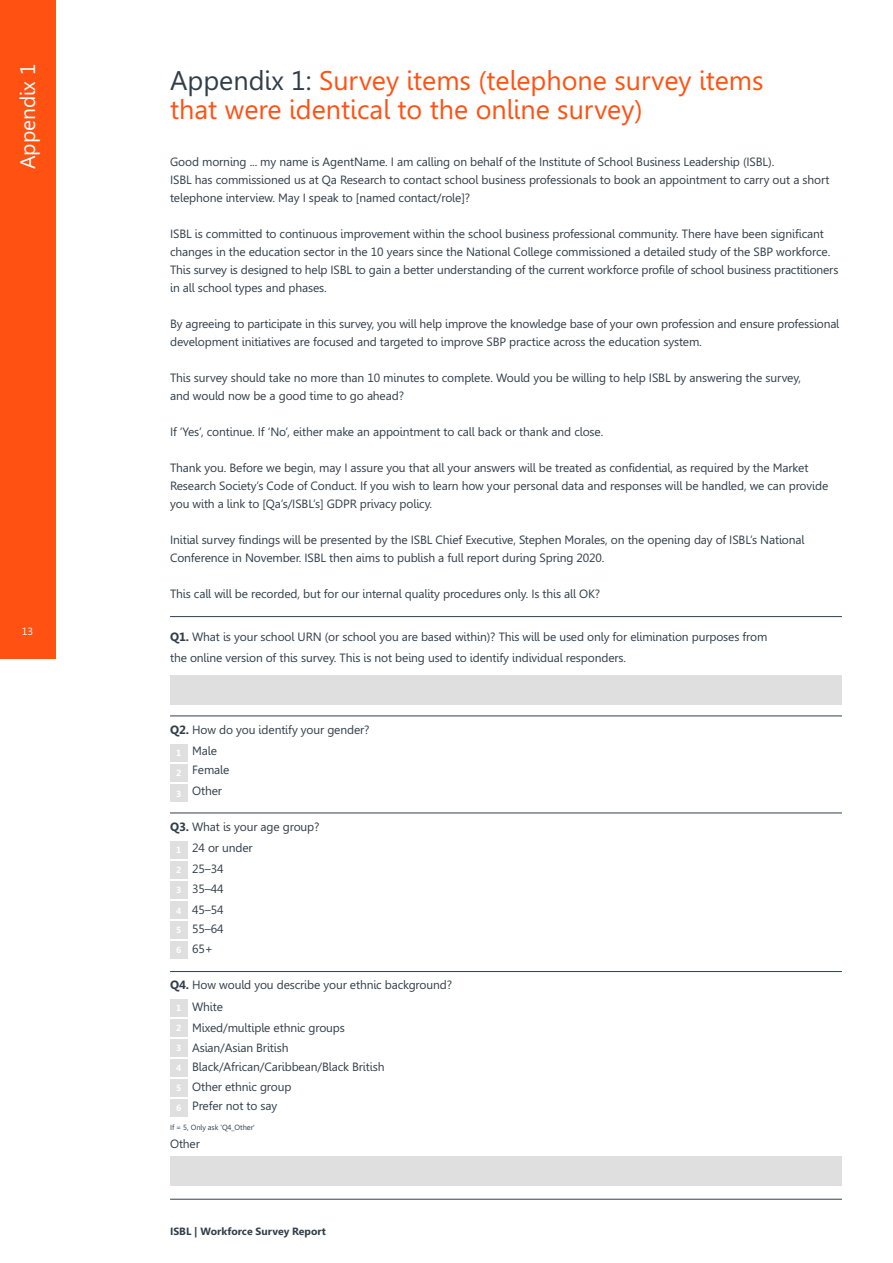
<style>
.page{position:relative;width:893px;height:1263px;background:#fff}
.page>*{position:absolute;margin:0;border:0;box-sizing:border-box;transform-origin:0 0}
.t1{font:27px/29.4px "Leelawadee";color:#ff5112}
.t2{font:21px "Leelawadee";color:#fff}
.t3{font:12px/18px "Leelawadee";letter-spacing:-.01em;color:#313e49}
.t4{font:700 10.5px "Leelawadee";color:#313e49}
.t5{font:10.5px "Leelawadee";color:#fff}
.t6{font:700 9px/19.6px "Leelawadee";color:#fff;text-align:justify}
.t7{font:7.5px "Leelawadee";letter-spacing:-.01em;color:#313e49}
.s1{color:#313e49}
.s2{font-weight:700}
</style>
<div class="page">
<div style="left:0;top:604px;width:55px;height:55px;background:#ff5112"></div>
<hr style="left:170px;top:1199px;width:672px;height:1px;background:#313e49">
<div style="left:170px;top:675px;width:672px;height:30px;background:#e0dfe0"></div>
<div style="left:170px;top:1156px;width:672px;height:30px;background:#e0dfe0"></div>
<div style="left:170px;top:744px;width:17px;height:17px;background:#e0dfe0"></div>
<div style="left:170px;top:764px;width:17px;height:17px;background:#e0dfe0"></div>
<div style="left:170px;top:784px;width:17px;height:17px;background:#e0dfe0"></div>
<div style="left:170px;top:842px;width:17px;height:17px;background:#e0dfe0"></div>
<div style="left:170px;top:862px;width:17px;height:17px;background:#e0dfe0"></div>
<div style="left:170px;top:882px;width:17px;height:17px;background:#e0dfe0"></div>
<div style="left:170px;top:902px;width:17px;height:17px;background:#e0dfe0"></div>
<div style="left:170px;top:922px;width:17px;height:17px;background:#e0dfe0"></div>
<div style="left:170px;top:942px;width:17px;height:17px;background:#e0dfe0"></div>
<div style="left:170px;top:999px;width:17px;height:17px;background:#e0dfe0"></div>
<div style="left:170px;top:1019px;width:17px;height:17px;background:#e0dfe0"></div>
<div style="left:170px;top:1039px;width:17px;height:17px;background:#e0dfe0"></div>
<div style="left:170px;top:1059px;width:17px;height:17px;background:#e0dfe0"></div>
<div style="left:170px;top:1079px;width:17px;height:17px;background:#e0dfe0"></div>
<div style="left:170px;top:1099px;width:17px;height:17px;background:#e0dfe0"></div>
<hr style="left:170px;top:716px;width:672px;height:1px;background:#313e49">
<hr style="left:170px;top:616px;width:672px;height:1px;background:#313e49">
<hr style="left:170px;top:813px;width:672px;height:1px;background:#313e49">
<hr style="left:170px;top:971px;width:672px;height:1px;background:#313e49">
<div style="left:0;top:0;width:55px;height:608px;background:#ff5112"></div>
<h2 class="t2" style="left:20px;top:169px;width:107px;rotate:-90deg">Appendix 1</h2>
<p class="t5" style="left:22px;top:627px;width:13px">13</p>
<h1 class="t1" style="left:170px;top:68px;width:595px"><span class="s1">Appendix 1:</span> Survey items (telephone survey items that were identical to the online survey)</h1>
<p class="t3" style="left:170px;top:154px;width:661px">Good morning ... my name is AgentName. I am calling on behalf of the Institute of School Business Leadership (ISBL).<br>ISBL has commissioned us at Qa Research to contact school business professionals to book an appointment to carry out a short telephone interview. May I speak to [named contact/role]?</p>
<p class="t3" style="left:170px;top:226px;width:670px">ISBL is committed to continuous improvement within the school business professional community. There have been significant changes in the education sector in the 10 years since the National College commissioned a detailed study of the SBP workforce.<br>This survey is designed to help ISBL to gain a better understanding of the current workforce profile of school business practitioners in all school types and phases.</p>
<p class="t3" style="left:170px;top:316px;width:671px">By agreeing to participate in this survey, you will help improve the knowledge base of your own profession and ensure professional development initiatives are focused and targeted to improve SBP practice across the education system.</p>
<p class="t3" style="left:170px;top:370px;width:632px">This survey should take no more than 10 minutes to complete. Would you be willing to help ISBL by answering the survey, and would now be a good time to go ahead?</p>
<p class="t3" style="left:170px;top:424px;width:435px">If ‘Yes’, continue. If ‘No’, either make an appointment to call back or thank and close.</p>
<p class="t3" style="left:170px;top:460px;width:660px">Thank you. Before we begin, may I assure you that all your answers will be treated as confidential, as required by the Market<br>Research Society’s Code of Conduct. If you wish to learn how your personal data and responses will be handled, we can provide you with a link to [Qa’s/ISBL’s] GDPR privacy policy.</p>
<p class="t3" style="left:170px;top:532px;width:636px">Initial survey findings will be presented by the ISBL Chief Executive, Stephen Morales, on the opening day of ISBL’s National<br>Conference in November. ISBL then aims to publish a full report during Spring 2020.</p>
<p class="t3" style="left:170px;top:586px;width:432px">This call will be recorded, but for our internal quality procedures only. Is this all OK?</p>
<p class="t3" style="left:170px;top:627px;width:599px;line-height:21px"><span class="s2">Q1.</span> What is your school URN (or school you are based within)? This will be used only for elimination purposes from the online version of this survey. This is not being used to identify individual responders.</p>
<p class="t3" style="left:192px;top:720px;width:179px;line-height:21px;text-indent:-22px"><span class="s2">Q2.</span> How do you identify your gender?<br>Male</p>
<p class="t3" style="left:192px;top:760px;width:39px;line-height:21px">Female<br>Other</p>
<p class="t3" style="left:192px;top:817px;width:129px;line-height:21px;text-indent:-22px"><span class="s2">Q3.</span> What is your age group?<br>24 or under<br>25–34</p>
<p class="t3" style="left:192px;top:879px;width:33px;line-height:21px">35–44<br>45–54</p>
<p class="t3" style="left:192px;top:920px;width:33px;line-height:19.5px">55–64<br>65+</p>
<p class="t3" style="left:192px;top:974px;width:261px;line-height:22.5px;text-indent:-22px"><span class="s2">Q4.</span> How would you describe your ethnic background?<br>White</p>
<p class="t3" style="left:192px;top:1019px;width:194px;line-height:19.5px">Mixed/multiple ethnic groups<br>Asian/Asian British<br>Black/African/Caribbean/Black British<br>Other ethnic group<br>Prefer not to say</p>
<p class="t7" style="left:170px;top:1124px;width:86px">If = 5, Only ask 'Q4_Other'</p>
<p class="t3" style="left:170px;top:1135px;width:31px">Other</p>
<p class="t6" style="left:176px;top:744px;width:7px">1</p>
<p class="t6" style="left:176px;top:764px;width:7px">2</p>
<p class="t6" style="left:176px;top:784px;width:7px">3</p>
<p class="t6" style="left:176px;top:841px;width:7px">1</p>
<p class="t6" style="left:176px;top:861px;width:7px">2</p>
<p class="t6" style="left:176px;top:881px;width:7px">3</p>
<p class="t6" style="left:176px;top:902px;width:7px">4<br>5<br>6</p>
<p class="t6" style="left:176px;top:999px;width:7px">1</p>
<p class="t6" style="left:176px;top:1019px;width:7px">2</p>
<p class="t6" style="left:176px;top:1039px;width:7px">3</p>
<p class="t6" style="left:176px;top:1059px;width:7px">4<br>5<br>6</p>
<p class="t4" style="left:170px;top:1227px;width:157px">ISBL | Workforce Survey Report</p>
</div>
